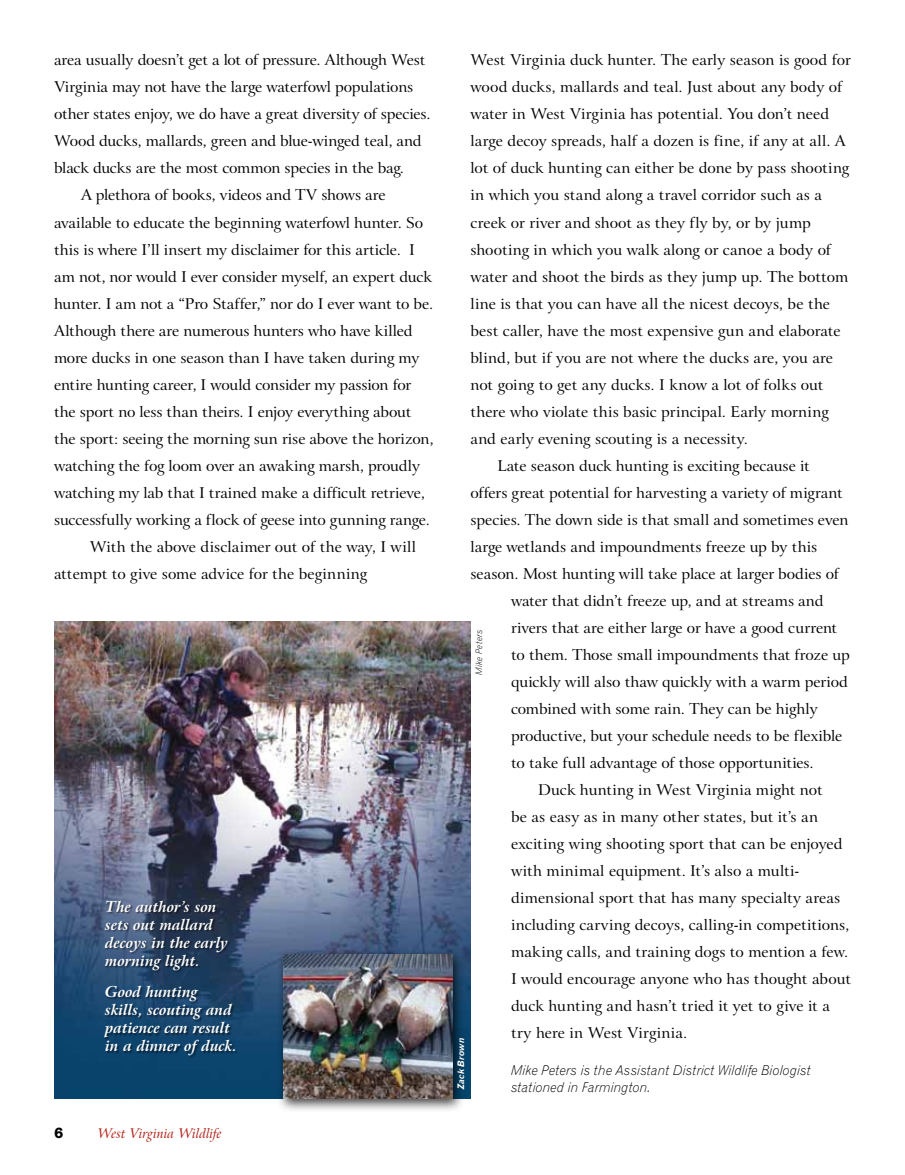
<style>
.page{position:relative;width:905px;height:1175px;background:#fff}
.page>*{position:absolute;margin:0;border:0;box-sizing:border-box;transform-origin:0 0}
.t1{font:15px "Arrus BT";letter-spacing:-.005em;color:#000}
.t2{font:italic 700 15px/18px "Arrus BT";letter-spacing:-.005em;color:#fff}
.t3{font:15px "Gothic 725 BT Black A";color:#000}
.t4{font:13.5px/16.5px "Gothic 720 BT Light Italic B";letter-spacing:-.005em;color:#000}
.t5{font:italic 13.5px "Arrus BT";letter-spacing:-.015em;color:#b32317}
.t6{font:9px "Gothic 720 BT Light Italic B";letter-spacing:.01em;color:#000}
.t7{font:9px "Gothic 720 BT Bold Italic B";letter-spacing:.02em;color:#fff}
</style>
<div class="page">
<img style="left:54px;top:621px;width:416px;height:477px">
<div style="left:276px;top:947px;width:189px;height:164px;background:#000;opacity:.75"></div>
<img style="left:284px;top:954px;width:168px;height:144px">
<div style="left:104px;top:900px;width:134px;height:158px;background:#000;opacity:.5"></div>
<p class="t1" style="left:54px;top:51px;width:373px">area usually doesn’t get a lot of pressure. Although West</p>
<p class="t1" style="left:54px;top:78px;width:361px">Virginia may not have the large waterfowl populations</p>
<p class="t1" style="left:54px;top:105px;width:378px">other states enjoy, we do have a great diversity of species.</p>
<p class="t1" style="left:54px;top:132px;width:369px">Wood ducks, mallards, green and blue-winged teal, and</p>
<p class="t1" style="left:54px;top:159px;width:351px">black ducks are the most common species in the bag.</p>
<p class="t1" style="left:81px;top:186px;width:306px">A plethora of books, videos and TV shows are</p>
<p class="t1" style="left:54px;top:213px;width:371px">available to educate the beginning waterfowl hunter. So</p>
<p class="t1" style="left:54px;top:240px;width:362px">this is where I’ll insert my disclaimer for this article. I</p>
<p class="t1" style="left:54px;top:267px;width:379px">am not, nor would I ever consider myself, an expert duck</p>
<p class="t1" style="left:54px;top:294px;width:381px">hunter. I am not a “Pro Staffer,” nor do I ever want to be.</p>
<p class="t1" style="left:54px;top:321px;width:360px">Although there are numerous hunters who have killed</p>
<p class="t1" style="left:54px;top:348px;width:367px">more ducks in one season than I have taken during my</p>
<p class="t1" style="left:54px;top:375px;width:359px">entire hunting career, I would consider my passion for</p>
<p class="t1" style="left:54px;top:402px;width:359px">the sport no less than theirs. I enjoy everything about</p>
<p class="t1" style="left:54px;top:429px;width:381px">the sport: seeing the morning sun rise above the horizon,</p>
<p class="t1" style="left:54px;top:456px;width:367px">watching the fog loom over an awaking marsh, proudly</p>
<p class="t1" style="left:54px;top:483px;width:372px">watching my lab that I trained make a difficult retrieve,</p>
<p class="t1" style="left:54px;top:510px;width:377px">successfully working a flock of geese into gunning range.</p>
<p class="t1" style="left:90px;top:537px;width:328px">With the above disclaimer out of the way, I will</p>
<p class="t1" style="left:54px;top:564px;width:314px">attempt to give some advice for the beginning</p>
<p class="t2" style="left:105px;top:897px;width:124px">The author’s son sets out mallard decoys in the early morning light.</p>
<p class="t2" style="left:105px;top:983px;width:133px">Good hunting skills, scouting and patience can result in a dinner of duck.</p>
<p class="t3" style="left:54px;top:1123px;width:11px">6</p>
<p class="t5" style="left:97px;top:1124px;width:126px">West Virginia Wildlife</p>
<p class="t1" style="left:470px;top:51px;width:382px">West Virginia duck hunter. The early season is good for</p>
<p class="t1" style="left:470px;top:78px;width:373px">wood ducks, mallards and teal. Just about any body of</p>
<p class="t1" style="left:470px;top:105px;width:360px">water in West Virginia has potential. You don’t need</p>
<p class="t1" style="left:470px;top:132px;width:376px">large decoy spreads, half a dozen is fine, if any at all. A</p>
<p class="t1" style="left:470px;top:159px;width:380px">lot of duck hunting can either be done by pass shooting</p>
<p class="t1" style="left:470px;top:186px;width:353px">in which you stand along a travel corridor such as a</p>
<p class="t1" style="left:470px;top:213px;width:342px">creek or river and shoot as they fly by, or by jump</p>
<p class="t1" style="left:470px;top:240px;width:362px">shooting in which you walk along or canoe a body of</p>
<p class="t1" style="left:470px;top:267px;width:379px">water and shoot the birds as they jump up. The bottom</p>
<p class="t1" style="left:470px;top:294px;width:361px">line is that you can have all the nicest decoys, be the</p>
<p class="t1" style="left:470px;top:321px;width:372px">best caller, have the most expensive gun and elaborate</p>
<p class="t1" style="left:470px;top:348px;width:364px">blind, but if you are not where the ducks are, you are</p>
<p class="t1" style="left:470px;top:375px;width:354px">not going to get any ducks. I know a lot of folks out</p>
<p class="t1" style="left:470px;top:402px;width:360px">there who violate this basic principal. Early morning</p>
<p class="t1" style="left:470px;top:429px;width:279px">and early evening scouting is a necessity.</p>
<p class="t1" style="left:497px;top:456px;width:314px">Late season duck hunting is exciting because it</p>
<p class="t1" style="left:470px;top:483px;width:374px">offers great potential for harvesting a variety of migrant</p>
<p class="t1" style="left:470px;top:510px;width:379px">species. The down side is that small and sometimes even</p>
<p class="t1" style="left:470px;top:537px;width:348px">large wetlands and impoundments freeze up by this</p>
<p class="t1" style="left:470px;top:564px;width:370px">season. Most hunting will take place at larger bodies of</p>
<p class="t1" style="left:511px;top:591px;width:314px">water that didn’t freeze up, and at streams and</p>
<p class="t1" style="left:511px;top:618px;width:328px">rivers that are either large or have a good current</p>
<p class="t1" style="left:511px;top:645px;width:340px">to them. Those small impoundments that froze up</p>
<p class="t1" style="left:511px;top:672px;width:338px">quickly will also thaw quickly with a warm period</p>
<p class="t1" style="left:511px;top:699px;width:308px">combined with some rain. They can be highly</p>
<p class="t1" style="left:511px;top:726px;width:333px">productive, but your schedule needs to be flexible</p>
<p class="t1" style="left:511px;top:753px;width:304px">to take full advantage of those opportunities.</p>
<p class="t1" style="left:538px;top:780px;width:286px">Duck hunting in West Virginia might not</p>
<p class="t1" style="left:511px;top:807px;width:308px">be as easy as in many other states, but it’s an</p>
<p class="t1" style="left:511px;top:834px;width:333px">exciting wing shooting sport that can be enjoyed</p>
<p class="t1" style="left:511px;top:861px;width:290px">with minimal equipment. It’s also a multi-</p>
<p class="t1" style="left:511px;top:888px;width:331px">dimensional sport that has many specialty areas</p>
<p class="t1" style="left:511px;top:915px;width:340px">including carving decoys, calling-in competitions,</p>
<p class="t1" style="left:511px;top:942px;width:339px">making calls, and training dogs to mention a few.</p>
<p class="t1" style="left:511px;top:969px;width:341px">I would encourage anyone who has thought about</p>
<p class="t1" style="left:511px;top:996px;width:320px">duck hunting and hasn’t tried it yet to give it a</p>
<p class="t1" style="left:511px;top:1023px;width:178px">try here in West Virginia.</p>
<p class="t4" style="left:511px;top:1062px;width:301px">Mike Peters is the Assistant District Wildlife Biologist stationed in Farmington.</p>
<p class="t6" style="left:473px;top:674px;width:47px;rotate:-90deg">Mike Peters</p>
<p class="t7" style="left:455px;top:1089px;width:53px;rotate:-90deg">Zack Brown</p>
</div>
